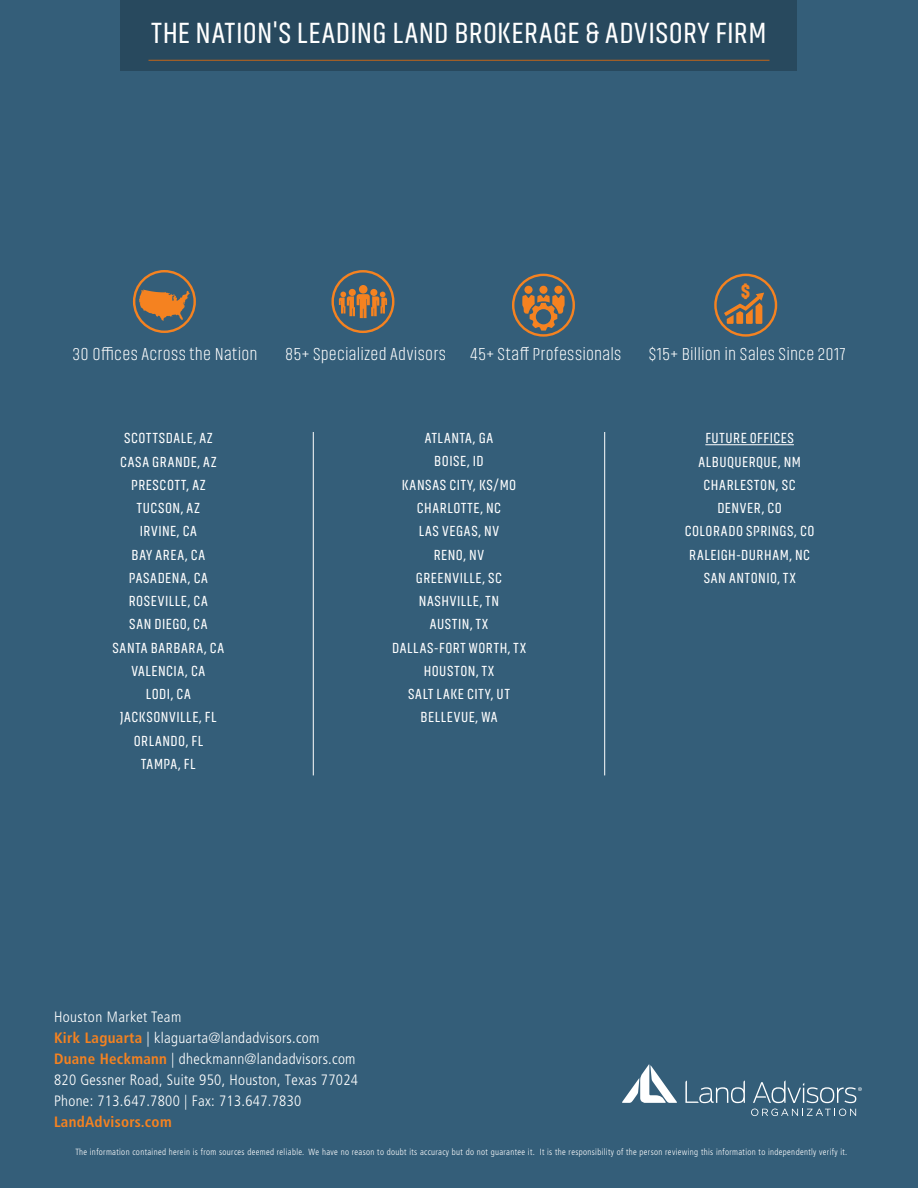
<style>
.page{position:relative;width:918px;height:1188px;background:#345e79}
.page>*{position:absolute;margin:0;border:0;box-sizing:border-box;transform-origin:0 0}
.t1{font:30px "Akhand";letter-spacing:.015em;color:#fff}
.t2{font:900 19.5px "Akhand";color:#f58220}
.t3{font:200 18px "Akhand";letter-spacing:.015em;color:#fff}
.t4{font:15px/23.2px "Akhand";letter-spacing:.045em;color:#fff;text-align:center}
.t5{font:300 condensed 15px/20.9px "Frutiger LT Pro";letter-spacing:.02em;color:#fff}
.t6{font:700 condensed 15px "Frutiger LT Pro";letter-spacing:.02em;color:#f58220}
.t7{font:300 condensed 9px "Frutiger LT Pro";letter-spacing:.04em;color:#fff;scale:.96 1}
.s1{font-weight:700;color:#f58220}
</style>
<div class="page">
<svg style="left:751px;top:1109px;width:105px;height:7px"></svg>
<svg style="left:753px;top:1080px;width:109px;height:23px"></svg>
<svg style="left:685px;top:1080px;width:60px;height:23px"></svg>
<svg style="left:622px;top:1064px;width:55px;height:39px"></svg>
<hr style="left:705px;top:444px;width:89px;height:1px;background:#fff">
<hr style="left:313px;top:432px;width:1px;height:343px;background:#fff">
<hr style="left:604px;top:432px;width:1px;height:343px;background:#fff">
<div style="left:714px;top:274px;width:63px;height:63px;border:2px solid #f58220;border-radius:50%"></div>
<svg style="left:724px;top:293px;width:40px;height:31px"></svg>
<div style="left:133px;top:270px;width:63px;height:63px;border:2px solid #f58220;border-radius:50%"></div>
<div style="left:331px;top:270px;width:63px;height:63px;border:2px solid #f58220;border-radius:50%"></div>
<svg style="left:339px;top:285px;width:48px;height:33px"></svg>
<div style="left:512px;top:274px;width:63px;height:63px;border:2px solid #f58220;border-radius:50%"></div>
<div style="left:554px;top:286px;width:9px;height:8px;background:#f58220;border-radius:50%"></div>
<div style="left:524px;top:286px;width:9px;height:8px;background:#f58220;border-radius:50%"></div>
<div style="left:539px;top:286px;width:9px;height:8px;background:#f58220;border-radius:50%"></div>
<svg style="left:522px;top:295px;width:43px;height:36px"></svg>
<div style="left:121px;top:0;width:676px;height:70px;background:#28495e"></div>
<svg style="left:139px;top:289px;width:51px;height:32px"></svg>
<h1 class="t1" style="left:152px;top:17px;width:616px">THE NATION'S LEADING LAND BROKERAGE &amp; ADVISORY FIRM</h1>
<h2 class="t2" style="left:741px;top:280px;width:10px">$</h2>
<p class="t3" style="left:72px;top:344px;width:187px">30 Offices Across the Nation</p>
<p class="t3" style="left:285px;top:344px;width:162px">85+ Specialized Advisors</p>
<p class="t3" style="left:470px;top:344px;width:153px">45+ Staff Professionals</p>
<p class="t3" style="left:649px;top:344px;width:198px">$15+ Billion in Sales Since 2017</p>
<p class="t4" style="left:112px;top:427px;width:113px">SCOTTSDALE, AZ<br>CASA GRANDE, AZ<br>PRESCOTT, AZ<br>TUCSON, AZ<br>IRVINE, CA<br>BAY AREA, CA<br>PASADENA, CA<br>ROSEVILLE, CA<br>SAN DIEGO, CA<br>SANTA BARBARA, CA<br>VALENCIA, CA<br>LODI, CA<br>JACKSONVILLE, FL<br>ORLANDO, FL<br>TAMPA, FL</p>
<p class="t4" style="left:392px;top:427px;width:135px">ATLANTA, GA<br>BOISE, ID<br>KANSAS CITY, KS/MO<br>CHARLOTTE, NC<br>LAS VEGAS, NV<br>RENO, NV<br>GREENVILLE, SC<br>NASHVILLE, TN<br>AUSTIN, TX<br>DALLAS-FORT WORTH, TX<br>HOUSTON, TX<br>SALT LAKE CITY, UT<br>BELLEVUE, WA</p>
<p class="t4" style="left:685px;top:427px;width:131px">FUTURE OFFICES<br>ALBUQUERQUE, NM<br>CHARLESTON, SC<br>DENVER, CO<br>COLORADO SPRINGS, CO<br>RALEIGH-DURHAM, NC<br>SAN ANTONIO, TX</p>
<p class="t5" style="left:54px;top:1007px;width:306px">Houston Market Team<br><span class="s1">Kirk Laguarta</span> | klaguarta@landadvisors.com <span class="s1">Duane Heckmann</span> | dheckmann@landadvisors.com 820 Gessner Road, Suite 950, Houston, Texas 77024<br>Phone: 713.647.7800 | Fax: 713.647.7830</p>
<p class="t6" style="left:54px;top:1113px;width:119px">LandAdvisors.com</p>
<p class="t7" style="left:75px;top:1146px;width:806px">The information contained herein is from sources deemed reliable. We have no reason to doubt its accuracy but do not guarantee it. It is the responsibility of the person reviewing this information to independently verify it.</p>
</div>
